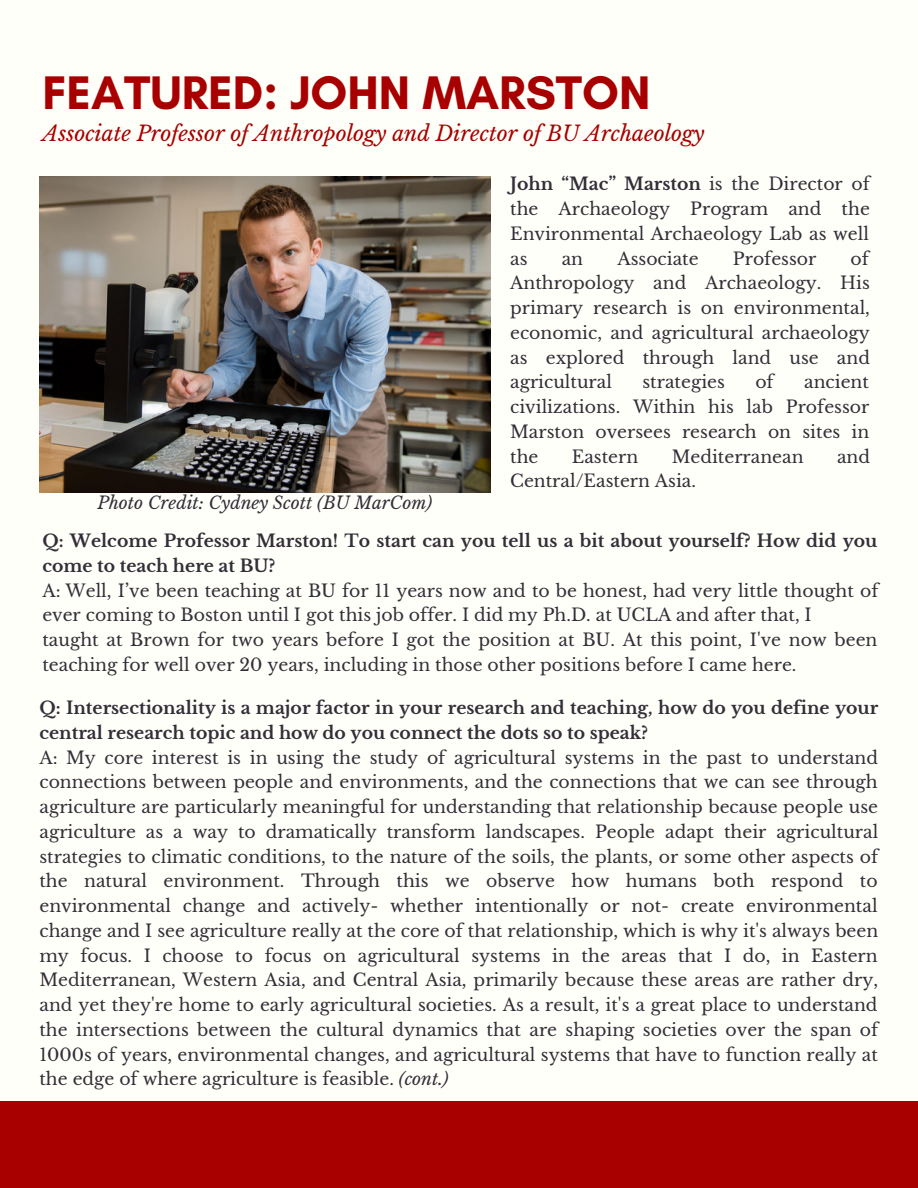
<style>
.page{position:relative;width:918px;height:1188px;background:#fffff9}
.page>*{position:absolute;margin:0;border:0;box-sizing:border-box;transform-origin:0 0}
.t1{font:700 48px "Glacial Indifference";color:#a80000}
.t2{font:italic 21px "Libre Baskerville";color:#a80000}
.t3{font:17.25px/24.8px "Libre Baskerville";color:#332e38;text-align:justify}
.t4{font:700 17.25px/24.8px "Libre Baskerville";color:#332e38}
.t5{font:italic 17.25px "Libre Baskerville";color:#332e38}
.s1{font-weight:700}
.s2{font-style:italic}
</style>
<div class="page">
<div style="left:0;top:1101px;width:918px;height:87px;background:#a80000"></div>
<img style="left:39px;top:176px;width:452px;height:316px">
<h1 class="t1" style="left:42px;top:63px;width:610px">FEATURED: JOHN MARSTON</h1>
<p class="t2" style="left:42px;top:120px;width:664px">Associate Professor of Anthropology and Director of BU Archaeology</p>
<p class="t5" style="left:98px;top:492px;width:336px">Photo Credit: Cydney Scott (BU MarCom)</p>
<p class="t3" style="left:510px;top:172px;width:361px"><span class="s1">John “Mac” Marston</span> is the Director of the Archaeology Program and the Environmental Archaeology Lab as well as</p>
<p class="t3" style="left:510px;top:246px;width:361px;text-indent:340px">of Anthropology and Archaeology. His primary research is on environmental, economic, and agricultural archaeology as explored through land use and agricultural</p>
<p class="t3" style="left:562px;top:246px;width:23px">an</p>
<p class="t3" style="left:617px;top:246px;width:83px">Associate</p>
<p class="t3" style="left:733px;top:246px;width:85px">Professor</p>
<p class="t3" style="left:642px;top:370px;width:84px">strategies</p>
<p class="t3" style="left:755px;top:370px;width:20px">of</p>
<p class="t3" style="left:510px;top:370px;width:361px;text-indent:294px">ancient civilizations. Within his lab Professor Marston oversees research on sites in the</p>
<p class="t3" style="left:572px;top:444px;width:68px">Eastern</p>
<p class="t3" style="left:672px;top:444px;width:133px">Mediterranean</p>
<p class="t3" style="left:837px;top:444px;width:35px">and</p>
<p class="t3" style="left:510px;top:469px;width:187px">Central/Eastern Asia.</p>
<p class="t4" style="left:42px;top:529px;width:837px">Q: Welcome Professor Marston! To start can you tell us a bit about yourself? How did you come to teach here at BU?</p>
<p class="t3" style="left:42px;top:578px;width:838px;text-align:left">A: Well, I’ve been teaching at BU for 11 years now and to be honest, had very little thought of ever coming to Boston until I got this job offer. I did my Ph.D. at UCLA and after that, I<br>taught at Brown for two years before I got the position at BU. At this point, I've now been teaching for well over 20 years, including in those other positions before I came here.</p>
<p class="t4" style="left:39px;top:696px;width:840px">Q: Intersectionality is a major factor in your research and teaching, how do you define your central research topic and how do you connect the dots so to speak?</p>
<p class="t3" style="left:39px;top:745px;width:840px">A: My core interest is in using the study of agricultural systems in the past to understand connections between people and environments, and the connections that we can see through agriculture are particularly meaningful for understanding that relationship because people use agriculture as a way to dramatically transform landscapes. People adapt their agricultural strategies to climatic conditions, to the nature of the soils, the plants, or some other aspects of the natural environment. Through this we observe how humans both respond to environmental change and actively- whether intentionally or not- create environmental change and I see agriculture really at the core of that relationship, which is why it's always been my focus. I choose to focus on agricultural systems in the areas that I do, in Eastern Mediterranean, Western Asia, and Central Asia, primarily because these areas are rather dry, and yet they're home to early agricultural societies. As a result, it's a great place to understand the intersections between the cultural dynamics that are shaping societies over the span of 1000s of years, environmental changes, and agricultural systems that have to function really at the edge of where agriculture is feasible. <span class="s2">(cont.)</span></p>
</div>
